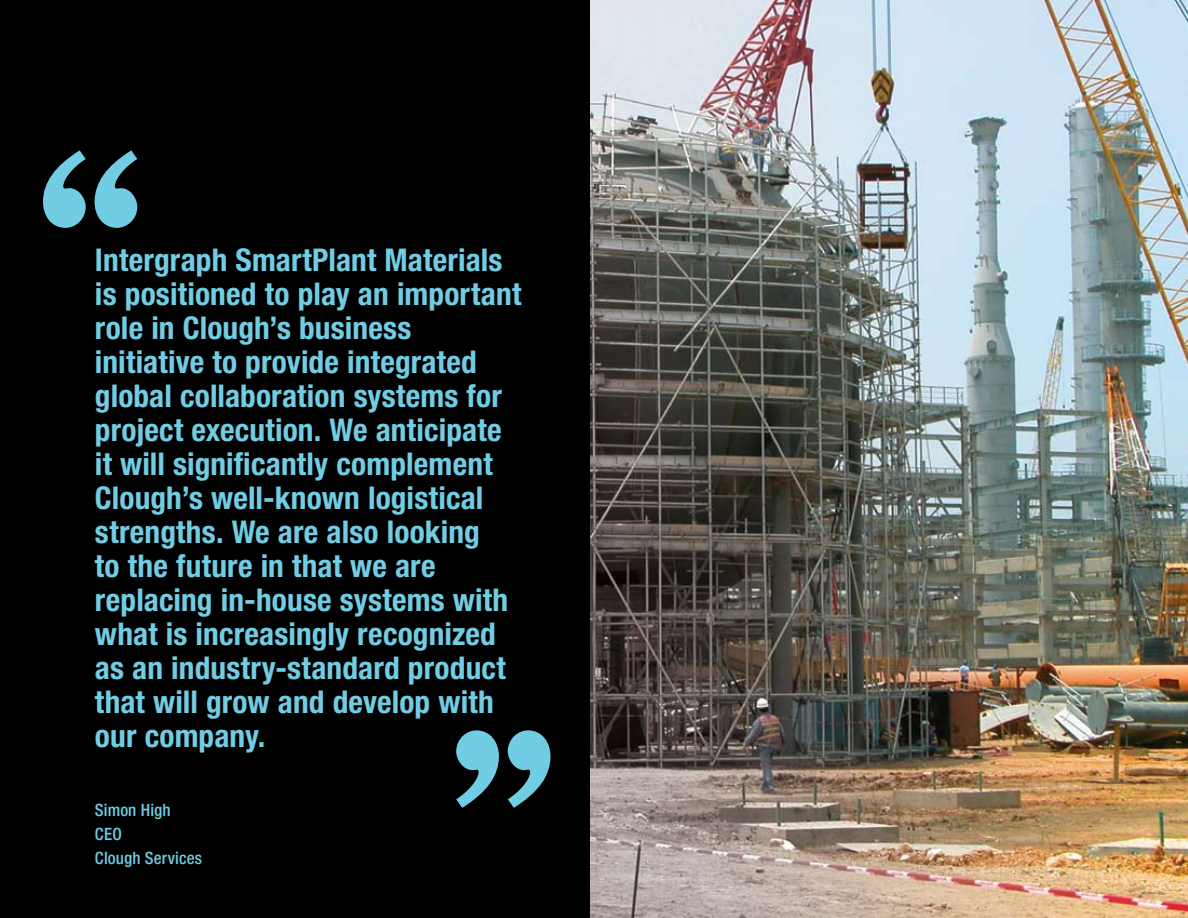
<style>
.page{position:relative;width:1188px;height:918px;background:#fff}
.page>*{position:absolute;margin:0;border:0;box-sizing:border-box;transform-origin:0 0}
.t1{font:700 215.85px "New Century Schlbk LT Std";color:#70cde3}
.t2{font:700 condensed 31.35px/34px "Helvetica Neue LT Std";letter-spacing:.005em;color:#70cde3}
.t3{font:500 condensed 16.95px/24px "Helvetica Neue LT Std";letter-spacing:.005em;color:#70cde3}
</style>
<div class="page">
<img style="left:590px;top:0;width:598px;height:918px">
<div style="left:0;top:0;width:590px;height:918px;background:#000"></div>
<h1 class="t1" style="left:38px;top:96px;width:105px">“</h1>
<p class="t2" style="left:95px;top:242px;width:428px">Intergraph SmartPlant Materials is positioned to play an important role in Clough’s business initiative to provide integrated global collaboration systems for project execution. We anticipate it will significantly complement<br>Clough’s well-known logistical strengths. We are also looking<br>to the future in that we are replacing in-house systems with what is increasingly recognized as an industry-standard product that will grow and develop with our company.</p>
<h1 class="t1" style="left:555px;top:862px;width:105px;rotate:-180deg">“</h1>
<p class="t3" style="left:95px;top:798px;width:109px">Simon High<br>CEO<br>Clough Services</p>
</div>
